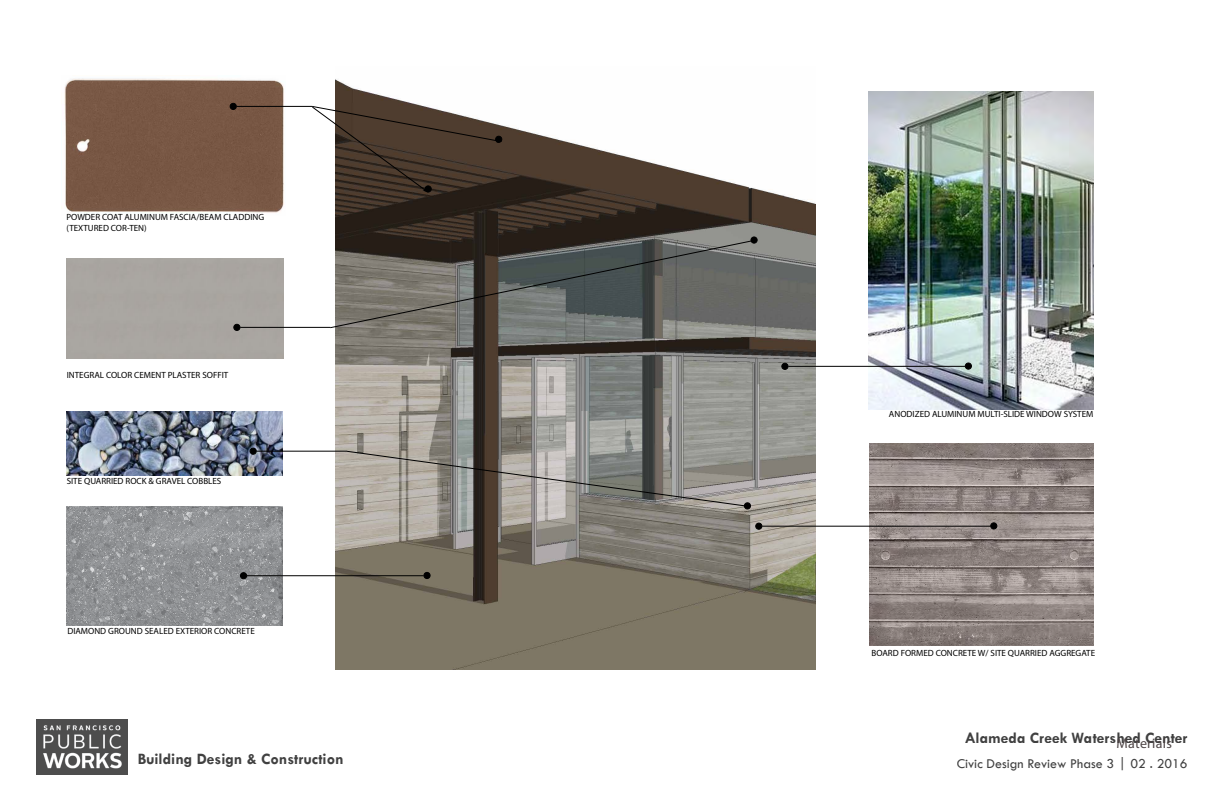
<style>
.page{position:relative;width:1224px;height:792px;background:#fff}
.page>*{position:absolute;margin:0;border:0;box-sizing:border-box;transform-origin:0 0}
.t1{font:700 16px "Tw Cen";color:#000}
.t2{font:14px "Tw Cen";color:#000}
.t3{font:14px "Myriad Pro";letter-spacing:.02em;color:#4d4445}
.t4{font:9px/10.8px "Myriad Pro";color:#000}
.s1{font-size:16px}
</style>
<div class="page">
<img style="left:36px;top:719px;width:92px;height:55px">
<img style="left:335px;top:79px;width:481px;height:590px">
<div style="left:64px;top:78px;width:221px;height:135px;background:#785744"></div>
<img style="left:870px;top:443px;width:223px;height:202px">
<div style="left:66px;top:258px;width:217px;height:101px;background:#a9a5a1"></div>
<img style="left:868px;top:92px;width:225px;height:317px">
<img style="left:67px;top:411px;width:216px;height:64px">
<svg style="left:782px;top:363px;width:6px;height:6px"></svg>
<div style="left:782px;top:363px;width:6px;height:7px;border:1px solid #000;border-radius:50%"></div>
<hr style="left:788px;top:366px;width:177px;height:1px;background:#000">
<svg style="left:965px;top:363px;width:6px;height:6px"></svg>
<div style="left:965px;top:363px;width:7px;height:6px;border:1px solid #000;border-radius:50%"></div>
<svg style="left:756px;top:523px;width:6px;height:6px"></svg>
<div style="left:755px;top:523px;width:7px;height:7px;border:1px solid #000;border-radius:50%"></div>
<hr style="left:762px;top:526px;width:228px;height:1px;background:#000">
<svg style="left:991px;top:523px;width:6px;height:6px"></svg>
<div style="left:990px;top:523px;width:7px;height:6px;border:1px solid #000;border-radius:50%"></div>
<svg style="left:230px;top:103px;width:6px;height:6px"></svg>
<div style="left:230px;top:103px;width:7px;height:7px;border:1px solid #000;border-radius:50%"></div>
<hr style="left:237px;top:106px;width:75px;height:1px;background:#000">
<svg style="left:234px;top:324px;width:6px;height:6px"></svg>
<div style="left:234px;top:324px;width:6px;height:7px;border:1px solid #000;border-radius:50%"></div>
<hr style="left:240px;top:327px;width:91px;height:1px;background:#000">
<div style="left:424px;top:572px;width:6px;height:7px;background:#000;border-radius:50%"></div>
<div style="left:424px;top:572px;width:6px;height:7px;border:1px solid #000;border-radius:50%"></div>
<img style="left:67px;top:506px;width:216px;height:119px">
<svg style="left:311px;top:105px;width:191px;height:87px"></svg>
<svg style="left:250px;top:448px;width:6px;height:6px"></svg>
<div style="left:250px;top:448px;width:6px;height:7px;border:1px solid #000;border-radius:50%"></div>
<hr style="left:256px;top:451px;width:91px;height:1px;background:#000">
<svg style="left:345px;top:450px;width:402px;height:57px;background:#938f89"></svg>
<div style="left:744px;top:503px;width:7px;height:6px;background:#000;border-radius:50%"></div>
<div style="left:744px;top:503px;width:7px;height:6px;border:1px solid #000;border-radius:50%"></div>
<svg style="left:329px;top:237px;width:428px;height:92px;background:#60605c"></svg>
<div style="left:240px;top:573px;width:7px;height:6px;background:#000;border-radius:50%"></div>
<div style="left:240px;top:572px;width:7px;height:7px;border:1px solid #000;border-radius:50%"></div>
<hr style="left:247px;top:575px;width:177px;height:1px;background:#000">
<p class="t4" style="left:66px;top:212px;width:199px">POWDER COAT ALUMINUM FASCIA/BEAM CLADDING (TEXTURED COR-TEN)</p>
<p class="t4" style="left:67px;top:370px;width:163px">INTEGRAL COLOR CEMENT PLASTER SOFFIT</p>
<p class="t4" style="left:67px;top:476px;width:156px">SITE QUARRIED ROCK &amp; GRAVEL COBBLES</p>
<p class="t4" style="left:67px;top:626px;width:189px">DIAMOND GROUND SEALED EXTERIOR CONCRETE</p>
<h1 class="t1" style="left:138px;top:749px;width:208px">Building Design &amp; Construction</h1>
<p class="t4" style="left:889px;top:408px;width:206px">ANODIZED ALUMINUM MULTI-SLIDE WINDOW SYSTEM</p>
<p class="t4" style="left:871px;top:648px;width:225px">BOARD FORMED CONCRETE W/ SITE QUARRIED AGGREGATE</p>
<h1 class="t1" style="left:965px;top:728px;width:225px">Alameda Creek Watershed Center</h1>
<h2 class="t2" style="left:957px;top:755px;width:233px">Civic Design Review Phase 3 <span class="s1">|</span> 02 . 2016</h2>
<h2 class="t3" style="left:1117px;top:734px;width:57px">Materials</h2>
</div>
